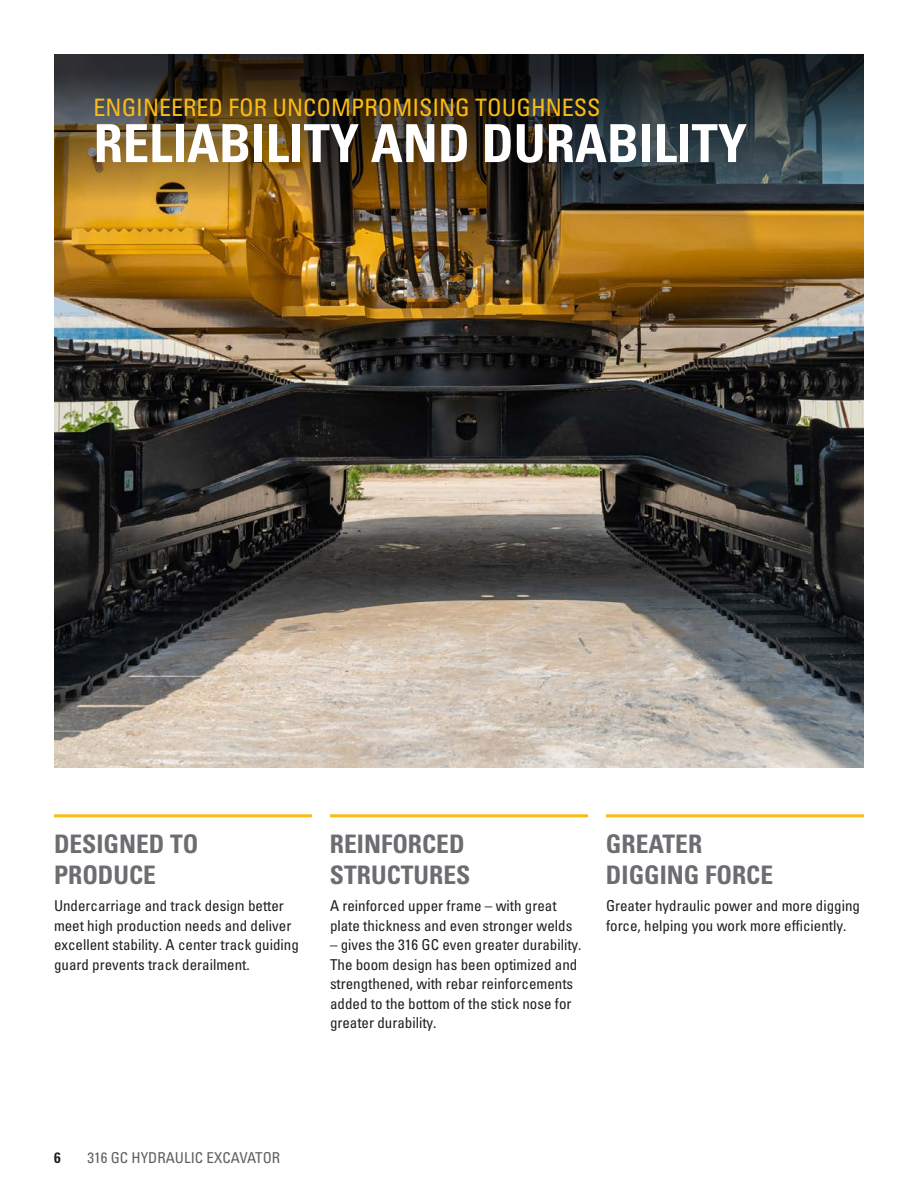
<style>
.page{position:relative;width:918px;height:1188px;background:#fff}
.page>*{position:absolute;margin:0;border:0;box-sizing:border-box;transform-origin:0 0}
.Headline_large_white{font:52.5px "Univers LTCYR 67 Bold Cond";color:#fff}
.Benefit_subhead_gray{font:25.5px/30.6px "Univers LTCYR 67 Bold Cond";color:#6c6d70}
.Headline_small_yellow{font:condensed 24px "Univers LTCYR 57";color:#fcba13}
.Body_copy{font:condensed 15px/19.5px "Univers LTCYR 57";color:#231f20}
.t1{font:condensed 15px "Univers LTCYR 57";color:#5d6163}
.t2{font:15px "Univers LTCYR 67 Bold Cond";color:#231f20}
</style>
<div class="page">
<img style="left:54px;top:430px;width:810px;height:338px">
<img style="left:54px;top:54px;width:810px;height:376px">
<hr style="left:54px;top:814px;width:258px;height:3px;background:#fcba13">
<hr style="left:330px;top:814px;width:258px;height:3px;background:#fcba13">
<hr style="left:606px;top:814px;width:258px;height:3px;background:#fcba13">
<p class="Headline_small_yellow" style="left:94px;top:92px;width:508px">ENGINEERED FOR UNCOMPROMISING TOUGHNESS</p>
<p class="Headline_large_white" style="left:94px;top:111px;width:655px">RELIABILITY AND DURABILITY</p>
<p class="Benefit_subhead_gray" style="left:54px;top:828px;width:146px">DESIGNED TO</p>
<p class="Benefit_subhead_gray" style="left:54px;top:859px;width:104px">PRODUCE</p>
<p class="Benefit_subhead_gray" style="left:330px;top:828px;width:136px">REINFORCED</p>
<p class="Benefit_subhead_gray" style="left:330px;top:859px;width:142px">STRUCTURES</p>
<p class="Benefit_subhead_gray" style="left:606px;top:828px;width:169px">GREATER<br>DIGGING FORCE</p>
<p class="Body_copy" style="left:54px;top:896px;width:246px">Undercarriage and track design better meet high production needs and deliver excellent stability. A center track guiding guard prevents track derailment.</p>
<p class="Body_copy" style="left:606px;top:896px;width:256px">Greater hydraulic power and more digging force, helping you work more efficiently.</p>
<p class="Body_copy" style="left:330px;top:896px;width:244px">A reinforced upper frame – with great plate thickness and even stronger welds</p>
<p class="Body_copy" style="left:330px;top:935px;width:253px">– gives the 316 GC even greater durability.<br>The boom design has been optimized and strengthened, with rebar reinforcements added to the bottom of the stick nose for greater durability.</p>
<p class="t2" style="left:54px;top:1148px;width:8px">6</p>
<p class="t1" style="left:87px;top:1148px;width:194px">316 GC HYDRAULIC EXCAVATOR</p>
</div>
